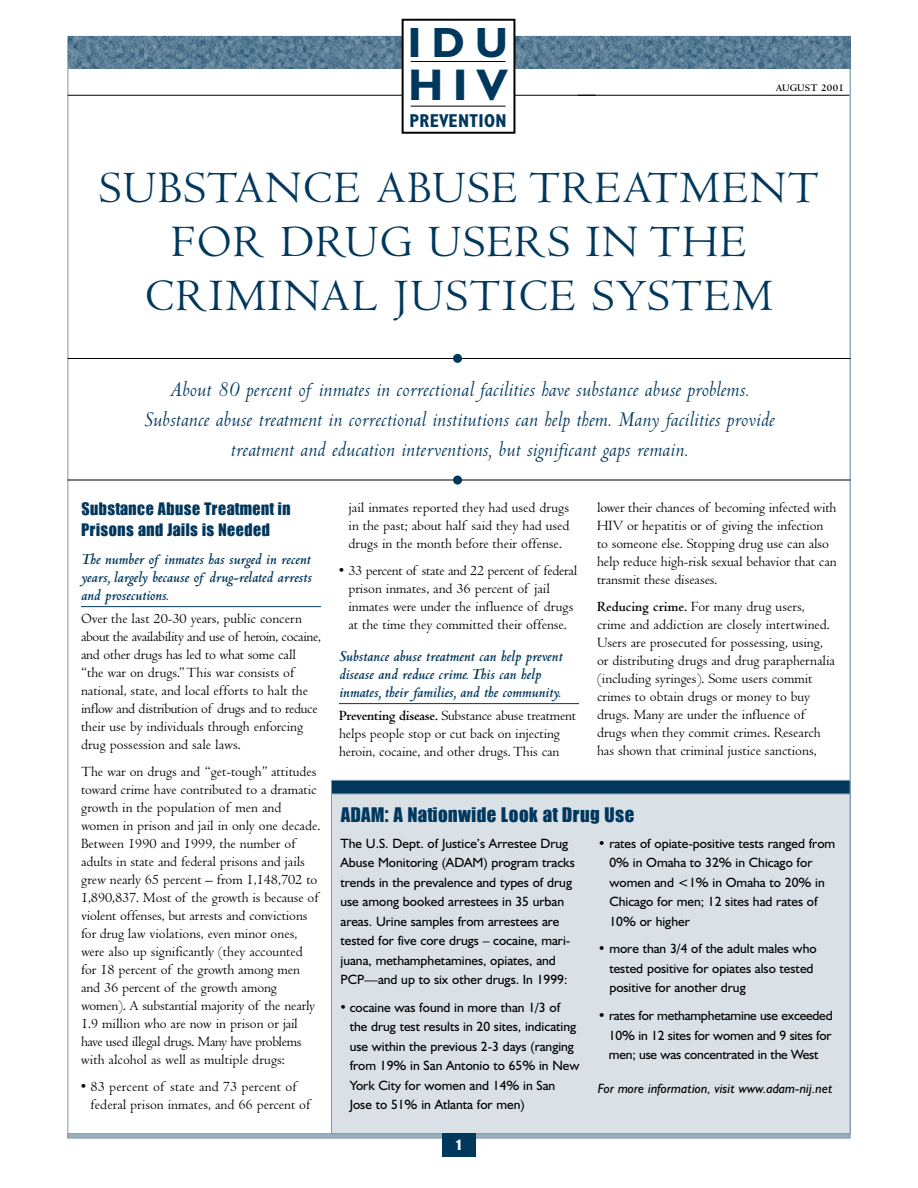
<style>
.page{position:relative;width:918px;height:1188px;background:#fff}
.page>*{position:absolute;margin:0;border:0;box-sizing:border-box;transform-origin:0 0}
.t1{font:46.5px/54px "Centaur";letter-spacing:.04em;color:#00375d;text-align:center}
.t2{font:700 44.4px "Humanist 521 BT";color:#00375d}
.t3{font:700 42.45px "Humanist 521 BT";color:#00375d}
.t4{font:italic 22.5px/30px "Centaur";letter-spacing:.01em;color:#00375d;text-align:center}
.t5{font:21px "Ignatius";color:#00375d}
.t6{font:700 condensed 18.75px "Humanist 521 BT";letter-spacing:.02em;color:#00375d}
.t7{font:18px/21px "Ignatius";color:#00375d}
.t8{font:italic 700 16.5px/18px "Centaur";letter-spacing:-.005em;color:#00375d;text-align:justify}
.t9{font:15px "Ignatius";color:#fff}
.t10{font:14.7px/18px "Centaur";color:#000}
.t11{font:13.5px/19.5px "Humanist 521 BT";color:#000}
.t12{font:italic 13.5px "Humanist 521 BT";color:#000}
.t13{font:700 10.5px "Centaur";letter-spacing:.025em;color:#000}
.s1{font-weight:700}
.s2{font-family:"Centaur";font-size:14.7px}
</style>
<div class="page">
<hr style="left:67px;top:1134px;width:783px;height:4px;background:#99afbe">
<hr style="left:68px;top:358px;width:782px;height:1px;background:#000">
<hr style="left:68px;top:480px;width:782px;height:1px;background:#000">
<div style="left:453px;top:354px;width:9px;height:9px;background:#00375d;border-radius:50%"></div>
<div style="left:453px;top:476px;width:9px;height:9px;background:#00375d;border-radius:50%"></div>
<hr style="left:81px;top:606px;width:240px;height:1px;background:#00375d">
<hr style="left:339px;top:703px;width:240px;height:1px;background:#00375d">
<svg style="left:515px;top:36px;width:336px;height:33px"></svg>
<img style="left:516px;top:37px;width:335px;height:32px">
<svg style="left:68px;top:36px;width:334px;height:1px"></svg>
<img style="left:68px;top:37px;width:334px;height:32px">
<hr style="left:68px;top:95px;width:528px;height:1px;background:#000">
<div style="left:403px;top:20px;width:111px;height:113px;background:#fff"></div>
<div style="left:402px;top:19px;width:113px;height:115px;border:2px solid #000"></div>
<hr style="left:578px;top:95px;width:271px;height:1px;background:#000">
<hr style="left:411px;top:61px;width:94px;height:1px;background:#000">
<hr style="left:411px;top:106px;width:94px;height:1px;background:#000">
<div style="left:332px;top:780px;width:518px;height:354px;background:#00375d"></div>
<div style="left:332px;top:794px;width:518px;height:340px;background:#d9e1e7"></div>
<div style="left:442px;top:1133px;width:34px;height:24px;background:#00375d"></div>
<p class="t3" style="left:408px;top:27px;width:102px">IDU</p>
<p class="t2" style="left:408px;top:69px;width:101px">HIV</p>
<p class="t6" style="left:409px;top:114px;width:98px">PREVENTION</p>
<p class="t13" style="left:776px;top:84px;width:69px">AUGUST 2001</p>
<p class="t1" style="left:99px;top:166px;width:721px">SUBSTANCE ABUSE TREATMENT<br>FOR DRUG USERS IN THE<br>CRIMINAL JUSTICE SYSTEM</p>
<p class="t4" style="left:144px;top:376px;width:632px">About 80 percent of inmates in correctional facilities have substance abuse problems.<br>Substance abuse treatment in correctional institutions can help them. Many facilities provide treatment and education interventions, but significant gaps remain.</p>
<p class="t7" style="left:81px;top:499px;width:211px">Substance Abuse Treatment in<br>Prisons and Jails is Needed</p>
<p class="t8" style="left:81px;top:552px;width:232px">The number of inmates has surged in recent years, largely because of drug-related arrests and prosecutions.</p>
<p class="t10" style="left:81px;top:611px;width:241px">Over the last 20-30 years, public concern about the availability and use of heroin, cocaine, and other drugs has led to what some call “the war on drugs.” This war consists of national, state, and local efforts to halt the inflow and distribution of drugs and to reduce their use by individuals through enforcing drug possession and sale laws.</p>
<p class="t10" style="left:81px;top:764px;width:241px">The war on drugs and “get-tough” attitudes toward crime have contributed to a dramatic growth in the population of men and women in prison and jail in only one decade.<br>Between 1990 and 1999, the number of adults in state and federal prisons and jails grew nearly 65 percent – from 1,148,702 to 1,890,837. Most of the growth is because of violent offenses, but arrests and convictions for drug law violations, even minor ones, were also up significantly (they accounted for 18 percent of the growth among men and 36 percent of the growth among women). A substantial majority of the nearly 1.9 million who are now in prison or jail have used illegal drugs. Many have problems with alcohol as well as multiple drugs:</p>
<p class="t10" style="left:91px;top:1080px;width:222px;text-indent:-10px">• 83 percent of state and 73 percent of federal prison inmates, and 66 percent of</p>
<p class="t10" style="left:349px;top:500px;width:222px;text-align:justify">jail inmates reported they had used drugs in the past; about half said they had used drugs in the month before their offense.</p>
<p class="t10" style="left:348px;top:563px;width:230px;text-indent:-9px">• 33 percent of state and 22 percent of federal prison inmates, and 36 percent of jail inmates were under the influence of drugs at the time they committed their offense.</p>
<p class="t8" style="left:339px;top:649px;width:225px;text-align:left">Substance abuse treatment can help prevent disease and reduce crime. This can help inmates, their families, and the community.</p>
<p class="t10" style="left:339px;top:708px;width:239px"><span class="s1">Preventing disease.</span> Substance abuse treatment helps people stop or cut back on injecting heroin, cocaine, and other drugs. This can</p>
<p class="t10" style="left:597px;top:500px;width:241px">lower their chances of becoming infected with HIV or hepatitis or of giving the infection to someone else. Stopping drug use can also help reduce high-risk sexual behavior that can transmit these diseases.</p>
<p class="t10" style="left:597px;top:599px;width:240px"><span class="s1">Reducing crime.</span> For many drug users, crime and addiction are closely intertwined.<br>Users are prosecuted for possessing, using, or distributing drugs and drug paraphernalia (including syringes). Some users commit crimes to obtain drugs or money to buy drugs. Many are under the influence of drugs when they commit crimes. Research has shown that criminal justice sanctions,</p>
<p class="t5" style="left:340px;top:807px;width:296px">ADAM: A Nationwide Look at Drug Use</p>
<p class="t11" style="left:340px;top:835px;width:236px">The U.S. Dept. of Justice’s Arrestee Drug Abuse Monitoring (ADAM) program tracks trends in the prevalence and types of drug use among booked arrestees in 35 urban areas. Urine samples from arrestees are tested for five core drugs – cocaine, mari&shy;juana, methamphetamines, opiates, and PCP—and up to six other drugs. In 1999:</p>
<p class="t11" style="left:350px;top:999px;width:231px;text-indent:-9px"><span class="s2">•</span> cocaine was found in more than 1/3 of the drug test results in 20 sites, indicating use within the previous 2-3 days (ranging from 19% in San Antonio to 65% in New York City for women and 14% in San Jose to 51% in Atlanta for men)</p>
<p class="t9" style="left:456px;top:1139px;width:9px">1</p>
<p class="t11" style="left:609px;top:835px;width:227px;text-indent:-12px">• rates of opiate-positive tests ranged from<br>0% in Omaha to 32% in Chicago for women and &lt;1% in Omaha to 20% in<br>Chicago for men; 12 sites had rates of<br>10% or higher</p>
<p class="t11" style="left:609px;top:940px;width:209px;text-indent:-12px">• more than 3/4 of the adult males who tested positive for opiates also tested positive for another drug</p>
<p class="t11" style="left:609px;top:1007px;width:225px;text-align:justify;text-indent:-11px">• rates for methamphetamine use exceeded 10% in 12 sites for women and 9 sites for men; use was concentrated in the West</p>
<p class="t12" style="left:598px;top:1083px;width:236px">For more information, visit www.adam-nij.net</p>
</div>
